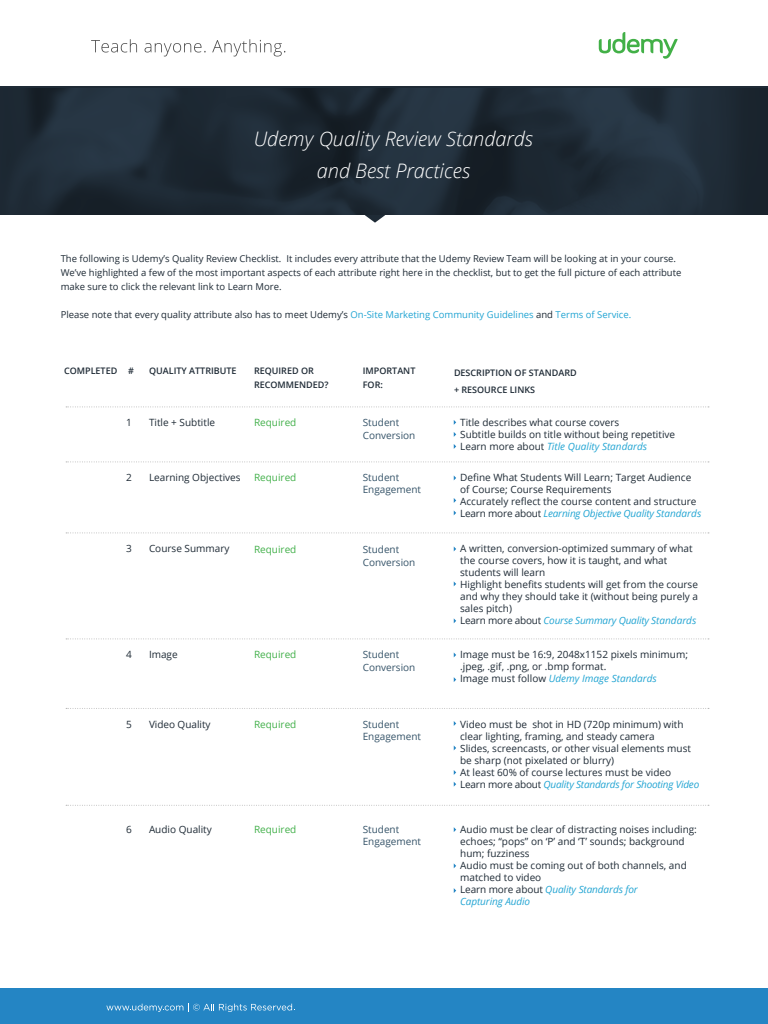
<style>
.page{position:relative;width:768px;height:1024px;background:#fff}
.page>*{position:absolute;margin:0;border:0;box-sizing:border-box;transform-origin:0 0}
.t1{font:italic 300 20px/32px "Open Sans";color:#fff;text-align:center}
.t2{font:10px/12px "Open Sans";color:#1f2b36}
.t3{font:10px/13px "Open Sans";color:#365469}
.t4{font:10px "Open Sans";color:#42b04a}
.t5{font:9.5px/14px "Open Sans";color:#1f2b36}
.t6{font:600 9px/14px "Open Sans";color:#1f2b36}
.s1{color:#23a5d3}
.s2{font-style:italic;color:#23a5d3}
</style>
<div class="page">
<svg style="left:599px;top:32px;width:79px;height:27px"></svg>
<svg style="left:91px;top:39px;width:46px;height:14px"></svg>
<svg style="left:145px;top:43px;width:61px;height:13px"></svg>
<svg style="left:212px;top:39px;width:73px;height:17px"></svg>
<div style="left:0;top:988px;width:768px;height:36px;background:#2485c4"></div>
<svg style="left:106px;top:1003px;width:189px;height:9px"></svg>
<svg style="left:365px;top:215px;width:20px;height:8px"></svg>
<img style="left:0;top:88px;width:768px;height:127px">
<svg style="left:66px;top:407px;width:643px;height:1px"></svg>
<svg style="left:66px;top:462px;width:643px;height:1px"></svg>
<svg style="left:66px;top:639px;width:643px;height:1px"></svg>
<svg style="left:66px;top:708px;width:643px;height:1px"></svg>
<svg style="left:66px;top:533px;width:643px;height:1px"></svg>
<svg style="left:66px;top:805px;width:643px;height:1px"></svg>
<h1 class="t1" style="left:254px;top:122px;width:281px">Udemy Quality Review Standards and Best Practices</h1>
<p class="t5" style="left:61px;top:252px;width:622px">The following is Udemy’s Quality Review Checklist. It includes every attribute that the Udemy Review Team will be looking at in your course.<br>We’ve highlighted a few of the most important aspects of each attribute right here in the checklist, but to get the full picture of each attribute make sure to click the relevant link to Learn More.</p>
<p class="t5" style="left:61px;top:308px;width:572px">Please note that every quality attribute also has to meet Udemy’s <span class="s1">On-Site Marketing Community Guidelines</span> and <span class="s1">Terms of Service.</span></p>
<p class="t6" style="left:64px;top:363px;width:71px">COMPLETED #</p>
<p class="t6" style="left:149px;top:363px;width:89px">QUALITY ATTRIBUTE</p>
<p class="t6" style="left:254px;top:363px;width:76px">REQUIRED OR<br>RECOMMENDED?</p>
<p class="t6" style="left:363px;top:363px;width:54px">IMPORTANT<br>FOR:</p>
<p class="t6" style="left:454px;top:364px;width:124px;line-height:17px">DESCRIPTION OF STANDARD + RESOURCE LINKS</p>
<p class="t2" style="left:126px;top:416px;width:7px">1</p>
<p class="t2" style="left:126px;top:471px;width:7px">2</p>
<p class="t2" style="left:149px;top:416px;width:68px">Title + Subtitle</p>
<p class="t2" style="left:149px;top:471px;width:93px">Learning Objectives</p>
<p class="t4" style="left:254px;top:416px;width:44px">Required</p>
<p class="t3" style="left:363px;top:416px;width:54px">Student<br>Conversion</p>
<p class="t4" style="left:254px;top:471px;width:44px">Required</p>
<p class="t3" style="left:363px;top:471px;width:60px;line-height:12px">Student<br>Engagement</p>
<p class="t2" style="left:460px;top:416px;width:216px">Title describes what course covers<br>Subtitle builds on title without being repetitive<br>Learn more about <span class="s2">Title Quality Standards</span></p>
<p class="t2" style="left:460px;top:471px;width:243px">Define What Students Will Learn; Target Audience of Course; Course Requirements<br>Accurately reflect the course content and structure Learn more about <span class="s2">Learning Objective Quality Standards</span></p>
<p class="t2" style="left:126px;top:542px;width:7px">3</p>
<p class="t2" style="left:149px;top:542px;width:82px">Course Summary</p>
<p class="t4" style="left:254px;top:543px;width:44px">Required</p>
<p class="t3" style="left:363px;top:543px;width:54px">Student<br>Conversion</p>
<p class="t2" style="left:460px;top:542px;width:239px">A written, conversion-optimized summary of what the course covers, how it is taught, and what students will learn<br>Highlight benefits students will get from the course and why they should take it (without being purely a sales pitch)<br>Learn more about <span class="s2">Course Summary Quality Standards</span></p>
<p class="t2" style="left:126px;top:648px;width:7px">4</p>
<p class="t2" style="left:149px;top:648px;width:30px">Image</p>
<p class="t2" style="left:126px;top:718px;width:7px">5</p>
<p class="t2" style="left:149px;top:718px;width:63px">Video Quality</p>
<p class="t4" style="left:254px;top:648px;width:44px">Required</p>
<p class="t3" style="left:363px;top:648px;width:54px">Student<br>Conversion</p>
<p class="t4" style="left:254px;top:717px;width:44px">Required</p>
<p class="t3" style="left:363px;top:718px;width:60px;line-height:12px">Student<br>Engagement</p>
<p class="t2" style="left:460px;top:648px;width:229px">Image must be 16:9, 2048x1152 pixels minimum; .jpeg, .gif, .png, or .bmp format.<br>Image must follow <span class="s2">Udemy Image Standards</span></p>
<p class="t2" style="left:460px;top:718px;width:241px">Video must be shot in HD (720p minimum) with clear lighting, framing, and steady camera<br>Slides, screencasts, or other visual elements must be sharp (not pixelated or blurry)<br>At least 60% of course lectures must be video Learn more about <span class="s2">Quality Standards for Shooting Video</span></p>
<p class="t2" style="left:126px;top:823px;width:7px">6</p>
<p class="t2" style="left:149px;top:823px;width:64px">Audio Quality</p>
<p class="t4" style="left:254px;top:823px;width:44px">Required</p>
<p class="t3" style="left:363px;top:823px;width:60px;line-height:12px">Student<br>Engagement</p>
<p class="t2" style="left:460px;top:823px;width:238px">Audio must be clear of distracting noises including: echoes; “pops” on ‘P’ and ‘T’ sounds; background hum; fuzziness<br>Audio must be coming out of both channels, and matched to video<br>Learn more about <span class="s2">Quality Standards for<br>Capturing Audio</span></p>
</div>
